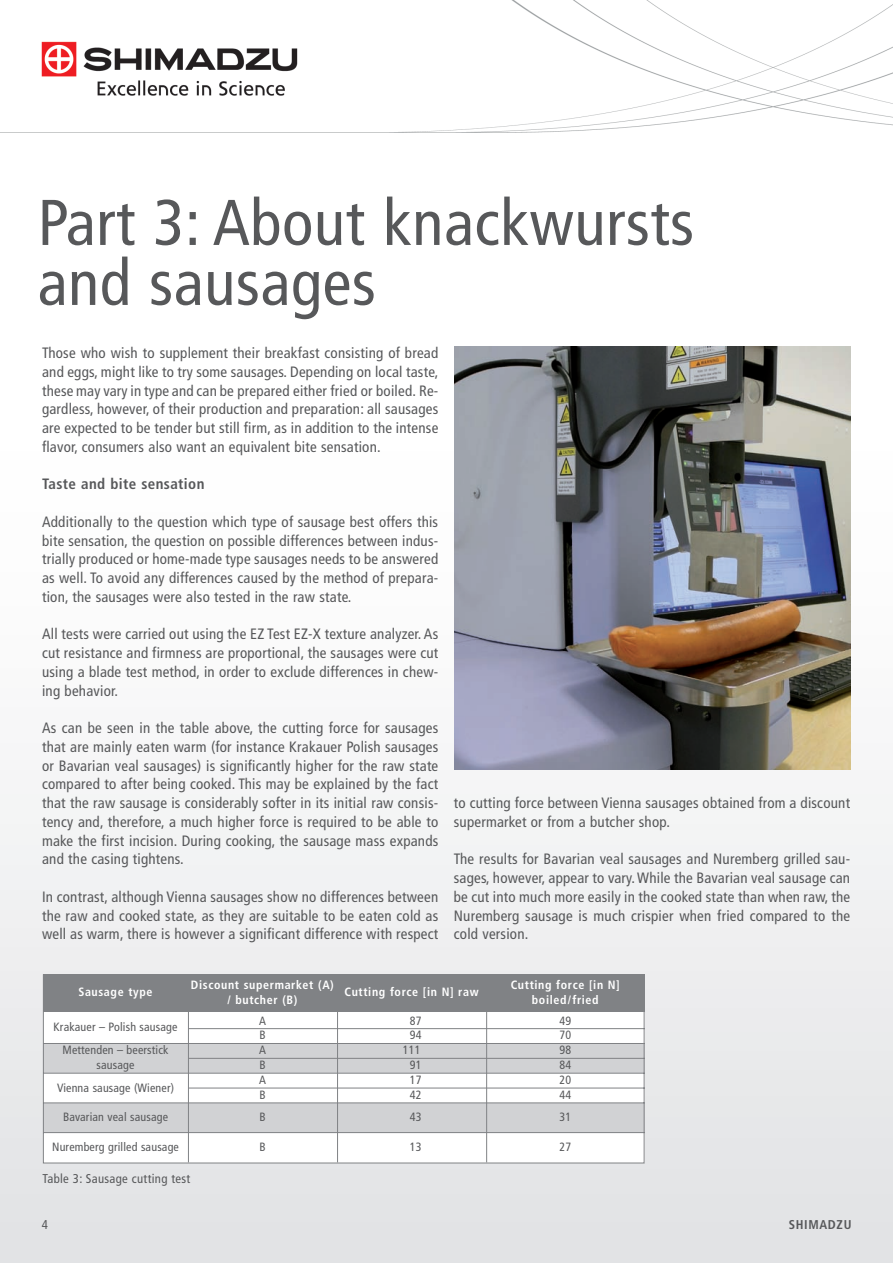
<style>
.page{position:relative;width:893px;height:1263px;background:#fff}
.page>*{position:absolute;margin:0;border:0;box-sizing:border-box;transform-origin:0 0}
.t1{font:condensed 64.5px/60px "Frutiger LT";letter-spacing:.01em;color:#57585a}
.t2{font:condensed 15px/18.8px "Frutiger LT";letter-spacing:.015em;color:#57585a;text-align:justify}
.t3{font:700 condensed 15px "Frutiger LT";letter-spacing:.025em;color:#57585a}
.t4{font:condensed 12.75px "Frutiger LT";letter-spacing:.025em;color:#57585a}
.t5{font:700 condensed 12.75px "Frutiger LT";letter-spacing:.05em;color:#57585a}
.t6{font:condensed 12px/14.9px "Frutiger LT";letter-spacing:.015em;color:#57585a;text-align:center}
.t7{font:700 condensed 12px/15px "Frutiger LT";letter-spacing:.05em;color:#fff;text-align:center}
</style>
<div class="page">
<img style="left:0;top:0;width:893px;height:1263px">
<img style="left:454px;top:347px;width:396px;height:423px">
<svg style="left:43px;top:974px;width:602px;height:190px"></svg>
<h1 class="t1" style="left:38px;top:198px;width:658px">Part 3: About knackwursts and sausages</h1>
<p class="t2" style="left:42px;top:345px;width:398px">Those who wish to supplement their breakfast consisting of bread and eggs, might like to try some sausages. Depending on local taste, these may vary in type and can be prepared either fried or boiled. Re - gardless, however, of their production and preparation: all sausages are expected to be tender but still firm, as in addition to the intense flavor, consumers also want an equivalent bite sensation.</p>
<p class="t3" style="left:42px;top:478px;width:164px">Taste and bite sensation</p>
<p class="t2" style="left:42px;top:513px;width:398px">Additionally to the question which type of sausage best offers this bite sensation, the question on possible differences between indus&shy;trially produced or home-made type sausages needs to be answered as well. To avoid any differences caused by the method of prepara&shy;tion, the sausages were also tested in the raw state.</p>
<p class="t2" style="left:42px;top:626px;width:398px">All tests were carried out using the EZ Test EZ-X texture analyzer. As cut resistance and firmness are proportional, the sausages were cut using a blade test method, in order to exclude differences in chew&shy;ing behavior.</p>
<p class="t2" style="left:42px;top:720px;width:398px">As can be seen in the table above, the cutting force for sausages that are mainly eaten warm (for instance Krakauer Polish sausages or Bavarian veal sausages) is significantly higher for the raw state compared to after being cooked. This may be explained by the fact that the raw sausage is considerably softer in its initial raw consis&shy;tency and, therefore, a much higher force is required to be able to make the first incision. During cooking, the sausage mass expands and the casing tightens.</p>
<p class="t2" style="left:42px;top:888px;width:398px">In contrast, although Vienna sausages show no differences between the raw and cooked state, as they are suitable to be eaten cold as well as warm, there is however a significant difference with respect</p>
<p class="t2" style="left:454px;top:795px;width:398px">to cutting force between Vienna sausages obtained from a discount supermarket or from a butcher shop.</p>
<p class="t2" style="left:454px;top:851px;width:398px">The results for Bavarian veal sausages and Nuremberg grilled sau - sages, however, appear to vary. While the Bavarian veal sausage can be cut into much more easily in the cooked state than when raw, the Nuremberg sausage is much crispier when fried compared to the cold version.</p>
<p class="t7" style="left:78px;top:986px;width:76px">Sausage type</p>
<p class="t7" style="left:191px;top:978px;width:144px">Discount supermarket (A) / butcher (B)</p>
<p class="t7" style="left:344px;top:986px;width:136px">Cutting force [in N] raw</p>
<p class="t7" style="left:511px;top:978px;width:111px">Cutting force [in N] boiled/fried</p>
<p class="t6" style="left:54px;top:1016px;width:125px;line-height:23px">Krakauer – Polish sausage<br>Mettenden – beerstick</p>
<p class="t6" style="left:57px;top:1054px;width:119px;line-height:22.6px">sausage<br>Vienna sausage (Wiener)</p>
<p class="t6" style="left:63px;top:1110px;width:107px">Bavarian veal sausage</p>
<p class="t6" style="left:52px;top:1140px;width:128px">Nuremberg grilled sausage</p>
<p class="t4" style="left:43px;top:1173px;width:149px">Table 3: Sausage cutting test</p>
<p class="t6" style="left:259px;top:1014px;width:8px;text-align:justify">A B A B A B</p>
<p class="t6" style="left:403px;top:1014px;width:20px">87<br>94<br>111<br>91<br>17<br>42</p>
<p class="t6" style="left:560px;top:1014px;width:13px;text-align:justify">49<br>70<br>98<br>84<br>20<br>44</p>
<p class="t6" style="left:259px;top:1110px;width:8px">B</p>
<p class="t6" style="left:259px;top:1140px;width:8px">B</p>
<p class="t6" style="left:410px;top:1110px;width:13px">43</p>
<p class="t6" style="left:410px;top:1140px;width:13px">13</p>
<p class="t6" style="left:560px;top:1110px;width:13px">31</p>
<p class="t6" style="left:560px;top:1140px;width:13px">27</p>
<p class="t4" style="left:42px;top:1220px;width:8px">4</p>
<p class="t5" style="left:789px;top:1220px;width:64px">SHIMADZU</p>
</div>
